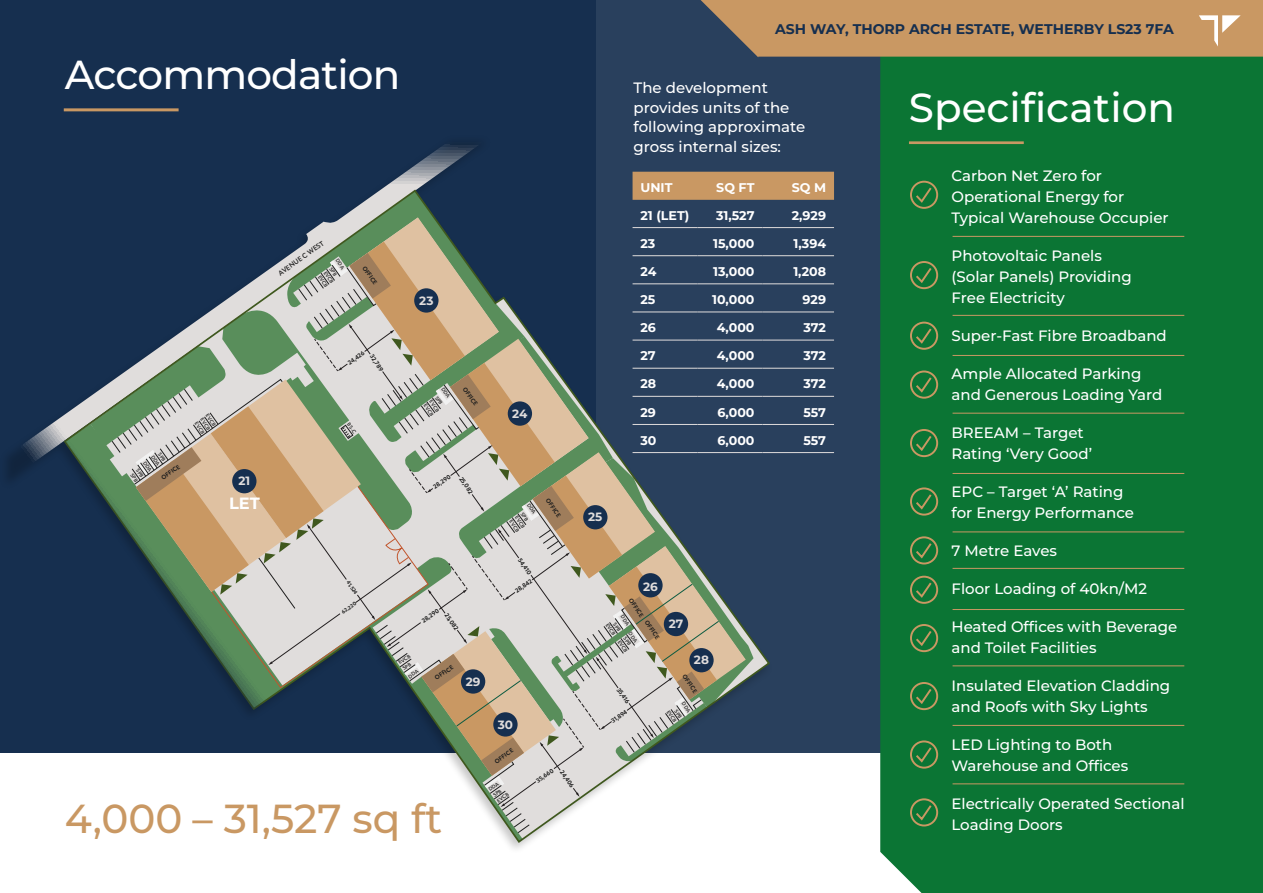
<style>
.page{position:relative;width:1263px;height:893px;background:#fff}
.page>*{position:absolute;margin:0;border:0;box-sizing:border-box;transform-origin:0 0}
.t1{font:500 40.5px "Montserrat";color:#c99863}
.t2{font:500 40.5px "Montserrat";color:#fff}
.t3{font:500 40.5px "Montserrat";letter-spacing:-.02em;color:#fff}
.t4{font:700 16.35px "Montserrat";color:#fff}
.t5{font:500 15px/21px "Montserrat";color:#fff}
.t6{font:700 14.1px "Montserrat";color:#162f4f}
.t7{font:700 12.6px "Montserrat";color:#fff}
.t8{font:700 12px "Montserrat";color:#e0dddc}
.t9{font:600 6.9px "Apparat";color:#1e1e1e}
.t10{font:700 6px "Apparat";color:#1e1e1e}
.t11{font:600 5.1px/6.9px "Apparat";color:#1e1e1e}
.t12{font:700 5.1px "Apparat";color:#1e1e1e}
</style>
<div class="page">
<div style="left:592px;top:0;width:671px;height:753px;background:#29405d"></div>
<div style="left:0;top:0;width:595px;height:753px;background:#162f4f"></div>
<div style="left:880px;top:57px;width:383px;height:836px;background:#0b7534"></div>
<svg style="left:909px;top:180px;width:30px;height:30px"></svg>
<svg style="left:909px;top:321px;width:30px;height:30px"></svg>
<svg style="left:909px;top:370px;width:30px;height:30px"></svg>
<svg style="left:909px;top:428px;width:30px;height:30px"></svg>
<svg style="left:909px;top:486px;width:30px;height:31px"></svg>
<svg style="left:909px;top:535px;width:30px;height:30px"></svg>
<svg style="left:909px;top:575px;width:30px;height:30px"></svg>
<svg style="left:909px;top:623px;width:30px;height:30px"></svg>
<svg style="left:909px;top:681px;width:30px;height:30px"></svg>
<svg style="left:909px;top:739px;width:30px;height:31px"></svg>
<svg style="left:909px;top:797px;width:30px;height:30px"></svg>
<svg style="left:909px;top:260px;width:30px;height:30px"></svg>
<hr style="left:952px;top:236px;width:232px;height:1px;background:#c99863">
<hr style="left:952px;top:315px;width:232px;height:1px;background:#c99863">
<hr style="left:952px;top:355px;width:232px;height:1px;background:#c99863">
<hr style="left:952px;top:413px;width:232px;height:1px;background:#c99863">
<hr style="left:952px;top:473px;width:232px;height:1px;background:#c99863">
<hr style="left:952px;top:531px;width:232px;height:1px;background:#c99863">
<hr style="left:952px;top:568px;width:232px;height:1px;background:#c99863">
<hr style="left:952px;top:609px;width:232px;height:1px;background:#c99863">
<hr style="left:952px;top:665px;width:232px;height:1px;background:#c99863">
<hr style="left:952px;top:725px;width:232px;height:1px;background:#c99863">
<hr style="left:952px;top:783px;width:232px;height:1px;background:#c99863">
<div style="left:774px;top:172px;width:60px;height:28px;background:#c99863"></div>
<hr style="left:762px;top:227px;width:72px;height:1px;background:#e0dddc">
<hr style="left:762px;top:255px;width:72px;height:1px;background:#e0dddc">
<hr style="left:762px;top:283px;width:72px;height:1px;background:#e0dddc">
<hr style="left:762px;top:312px;width:72px;height:1px;background:#e0dddc">
<hr style="left:762px;top:340px;width:72px;height:1px;background:#e0dddc">
<hr style="left:762px;top:368px;width:72px;height:1px;background:#e0dddc">
<hr style="left:762px;top:396px;width:72px;height:1px;background:#e0dddc">
<hr style="left:762px;top:424px;width:72px;height:1px;background:#e0dddc">
<hr style="left:762px;top:452px;width:72px;height:1px;background:#e0dddc">
<svg style="left:701px;top:0;width:562px;height:57px;background:#c09464"></svg>
<hr style="left:64px;top:108px;width:115px;height:3px;background:#c99863">
<div style="left:0;top:134px;width:774px;height:721px;background:#000;opacity:.22"></div>
<svg style="left:11px;top:137px;width:493px;height:353px"></svg>
<svg style="left:62px;top:188px;width:709px;height:656px"></svg>
<hr style="left:909px;top:141px;width:115px;height:3px;background:#c99863">
<svg style="left:91px;top:217px;width:662px;height:625px"></svg>
<h1 class="t3" style="left:65px;top:48px;width:337px">Accommodation</h1>
<p class="t9" style="left:277px;top:271px;width:56px;rotate:-36deg">AVENUE C WEST</p>
<p class="t11" style="left:343px;top:259px;width:11px;line-height:10.2px;text-indent:-4px;rotate:56deg">DDA<br>SPB</p>
<p class="t11" style="left:328px;top:270px;width:15px;rotate:56deg">EVCB<br>EVCB</p>
<p class="t10" style="left:367px;top:264px;width:23px;rotate:56deg">OFFICE</p>
<p class="t11" style="left:161px;top:450px;width:13px;text-align:center;rotate:56deg">SPB<br>DDA</p>
<p class="t11" style="left:148px;top:459px;width:13px;line-height:10.1px;text-align:center;rotate:56deg">DDA<br>SPB</p>
<p class="t10" style="left:160px;top:475px;width:23px;rotate:-34deg">OFFICE</p>
<p class="t11" style="left:210px;top:412px;width:15px;rotate:56deg">EVCB</p>
<p class="t11" style="left:204px;top:416px;width:15px;rotate:56deg">EVCB<br>EVCB</p>
<p class="t8" style="left:238px;top:473px;width:13px">21</p>
<p class="t4" style="left:229px;top:492px;width:32px">LET</p>
<p class="t10" style="left:347px;top:360px;width:20px;rotate:-34deg">24,426</p>
<p class="t10" style="left:375px;top:353px;width:20px;rotate:56deg">32,789</p>
<p class="t11" style="left:351px;top:421px;width:13px;rotate:54deg">BS-C</p>
<p class="t8" style="left:419px;top:292px;width:16px">23</p>
<p class="t11" style="left:449px;top:388px;width:11px;line-height:10.2px;text-indent:-4px;rotate:56deg">DDA<br>SPB</p>
<p class="t11" style="left:433px;top:398px;width:15px;rotate:56deg">EVCB<br>EVCB</p>
<p class="t10" style="left:467px;top:385px;width:23px;rotate:56deg">OFFICE</p>
<p class="t10" style="left:432px;top:484px;width:21px;rotate:-34deg">28,290</p>
<p class="t10" style="left:464px;top:475px;width:20px;rotate:56deg">25,082</p>
<p class="t12" style="left:350px;top:580px;width:17px;rotate:56deg">41,524</p>
<p class="t12" style="left:340px;top:610px;width:18px;rotate:-34deg">62,220</p>
<p class="t11" style="left:397px;top:660px;width:15px;rotate:-34deg">EVCB<br>SPB</p>
<p class="t10" style="left:420px;top:618px;width:21px;rotate:-34deg">28,290</p>
<p class="t10" style="left:449px;top:612px;width:20px;rotate:56deg">25,082</p>
<p class="t10" style="left:433px;top:675px;width:23px;rotate:-34deg">OFFICE</p>
<p class="t8" style="left:466px;top:673px;width:16px">29</p>
<h1 class="t1" style="left:65px;top:791px;width:379px">4,000 – 31,527 sq ft</h1>
<p class="t6" style="left:775px;top:20px;width:400px">ASH WAY, THORP ARCH ESTATE, WETHERBY LS23 7FA</p>
<p class="t8" style="left:512px;top:405px;width:17px">24</p>
<p class="t5" style="left:634px;top:78px;width:173px;line-height:19.5px">The development provides units of the following approximate gross internal sizes:</p>
<p class="t7" style="left:640px;top:179px;width:34px">UNIT</p>
<p class="t7" style="left:716px;top:179px;width:40px">SQ FT</p>
<p class="t7" style="left:792px;top:179px;width:36px">SQ M</p>
<p class="t7" style="left:640px;top:207px;width:50px">21 (LET)</p>
<p class="t7" style="left:716px;top:207px;width:40px">31,527</p>
<p class="t7" style="left:792px;top:207px;width:36px">2,929</p>
<p class="t7" style="left:640px;top:235px;width:16px">23</p>
<p class="t7" style="left:713px;top:235px;width:43px">15,000</p>
<p class="t7" style="left:793px;top:235px;width:34px">1,394</p>
<p class="t7" style="left:640px;top:263px;width:18px">24</p>
<p class="t7" style="left:713px;top:263px;width:43px">13,000</p>
<p class="t7" style="left:793px;top:263px;width:34px">1,208</p>
<p class="t7" style="left:640px;top:291px;width:16px">25</p>
<p class="t7" style="left:712px;top:291px;width:44px">10,000</p>
<p class="t7" style="left:803px;top:291px;width:25px">929</p>
<p class="t7" style="left:640px;top:319px;width:17px">26</p>
<p class="t7" style="left:717px;top:319px;width:39px">4,000</p>
<p class="t7" style="left:803px;top:319px;width:24px">372</p>
<p class="t7" style="left:640px;top:347px;width:17px">27</p>
<p class="t7" style="left:717px;top:347px;width:39px">4,000</p>
<p class="t7" style="left:803px;top:347px;width:24px">372</p>
<p class="t7" style="left:640px;top:375px;width:17px">28</p>
<p class="t7" style="left:717px;top:375px;width:39px">4,000</p>
<p class="t7" style="left:803px;top:375px;width:24px">372</p>
<p class="t7" style="left:640px;top:404px;width:17px">29</p>
<p class="t7" style="left:717px;top:404px;width:39px">6,000</p>
<p class="t7" style="left:803px;top:404px;width:24px">557</p>
<p class="t7" style="left:640px;top:432px;width:18px">30</p>
<p class="t7" style="left:717px;top:432px;width:39px">6,000</p>
<p class="t7" style="left:803px;top:432px;width:24px">557</p>
<p class="t11" style="left:535px;top:504px;width:11px;line-height:10.2px;text-indent:-4px;rotate:56deg">DDA<br>SPB</p>
<p class="t11" style="left:519px;top:514px;width:15px;rotate:56deg">EVCB<br>EVCB</p>
<p class="t10" style="left:550px;top:497px;width:23px;rotate:56deg">OFFICE</p>
<p class="t10" style="left:523px;top:557px;width:20px;rotate:56deg">54,410</p>
<p class="t10" style="left:514px;top:588px;width:20px;rotate:-34deg">28,842</p>
<p class="t8" style="left:498px;top:716px;width:17px">30</p>
<p class="t10" style="left:493px;top:759px;width:23px;rotate:-34deg">OFFICE</p>
<p class="t11" style="left:495px;top:798px;width:15px;rotate:-34deg">EVCB</p>
<p class="t10" style="left:535px;top:778px;width:21px;rotate:-34deg">35,660</p>
<p class="t10" style="left:565px;top:769px;width:21px;rotate:56deg">24,406</p>
<p class="t8" style="left:588px;top:509px;width:16px">25</p>
<p class="t8" style="left:643px;top:578px;width:16px">26</p>
<p class="t10" style="left:634px;top:596px;width:50px;rotate:56deg">OFFICE OFFICE</p>
<p class="t11" style="left:610px;top:622px;width:15px;rotate:56deg">EVCB</p>
<p class="t11" style="left:633px;top:630px;width:16px;rotate:56deg">DDA<br>SPB<br>EVCB</p>
<p class="t10" style="left:621px;top:686px;width:19px;rotate:56deg">35,416</p>
<p class="t8" style="left:669px;top:616px;width:16px">27</p>
<p class="t8" style="left:694px;top:652px;width:16px">28</p>
<p class="t10" style="left:687px;top:672px;width:23px;rotate:56deg">OFFICE</p>
<p class="t10" style="left:610px;top:718px;width:19px;rotate:-34deg">31,894</p>
<p class="t11" style="left:671px;top:709px;width:15px;rotate:56deg">EVCB</p>
<h1 class="t2" style="left:909px;top:81px;width:268px">Specification</h1>
<p class="t5" style="left:951px;top:165px;width:219px">Carbon Net Zero for<br>Operational Energy for<br>Typical Warehouse Occupier</p>
<p class="t5" style="left:951px;top:245px;width:182px">Photovoltaic Panels (Solar Panels) Providing<br>Free Electricity</p>
<p class="t5" style="left:951px;top:325px;width:217px">Super-Fast Fibre Broadband</p>
<p class="t5" style="left:951px;top:363px;width:212px">Ample Allocated Parking and Generous Loading Yard</p>
<p class="t5" style="left:951px;top:422px;width:142px">BREEAM – Target<br>Rating ‘Very Good’</p>
<p class="t5" style="left:951px;top:481px;width:184px">EPC – Target ‘A’ Rating for Energy Performance</p>
<p class="t5" style="left:951px;top:540px;width:107px">7 Metre Eaves</p>
<p class="t5" style="left:951px;top:578px;width:197px">Floor Loading of 40kn/M2</p>
<p class="t5" style="left:951px;top:616px;width:227px">Heated Offices with Beverage and Toilet Facilities</p>
<p class="t5" style="left:951px;top:675px;width:220px">Insulated Elevation Cladding and Roofs with Sky Lights</p>
<p class="t5" style="left:951px;top:734px;width:178px">LED Lighting to Both<br>Warehouse and Offices</p>
<p class="t5" style="left:951px;top:793px;width:235px">Electrically Operated Sectional<br>Loading Doors</p>
</div>
